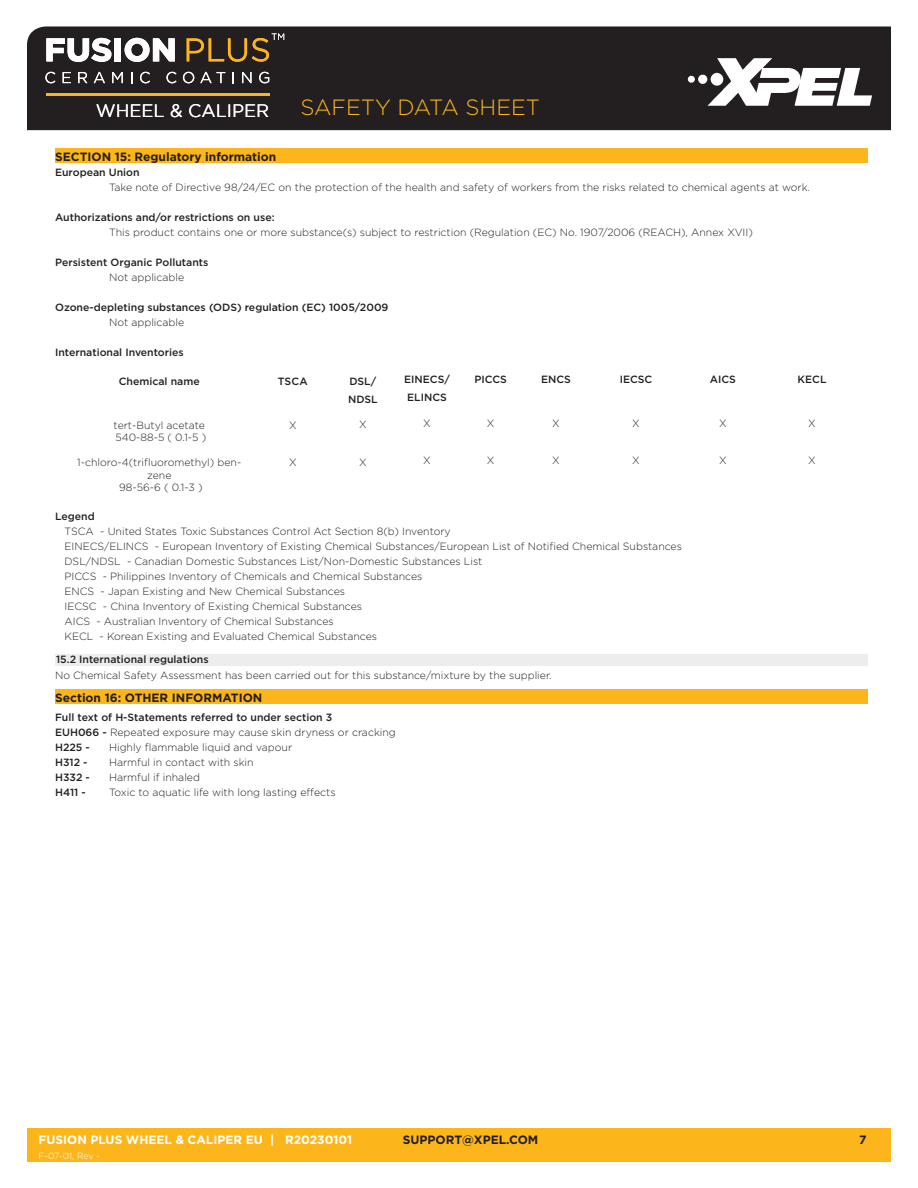
<style>
.page{position:relative;width:918px;height:1188px;background:#fff}
.page>*{position:absolute;margin:0;border:0;box-sizing:border-box;transform-origin:0 0}
.t1{font:300 22.05px "Gotham";color:#fcb61c}
.t2{font:18px "Gotham";color:#fff}
.t3{font:700 12px "Gotham";color:#231f20}
.t4{font:700 12px "Gotham";color:#fff}
.Table_Spec_Rows{font:300 10.5px/12.6px "Gotham";color:#231f20;text-align:center}
.Table_Spec_Rows-2{font:500 10.5px/18.6px "Gotham";color:#231f20}
.t5{font:300 9px "Gotham Pro";letter-spacing:-.02em;color:#fff}
.s1{font-weight:500}
</style>
<div class="page">
<div style="left:27px;top:1128px;width:864px;height:34px;background:#fcb61c"></div>
<div style="left:27px;top:26px;width:864px;height:105px;background:#231f20"></div>
<img style="left:683px;top:54px;width:194px;height:58px">
<div style="left:48px;top:101px;width:220px;height:16px;background:#231f20"></div>
<svg style="left:45px;top:72px;width:10px;height:11px"></svg>
<svg style="left:63px;top:72px;width:8px;height:11px"></svg>
<svg style="left:78px;top:72px;width:9px;height:11px"></svg>
<svg style="left:94px;top:72px;width:11px;height:11px"></svg>
<svg style="left:112px;top:72px;width:11px;height:11px"></svg>
<svg style="left:140px;top:72px;width:10px;height:11px"></svg>
<svg style="left:166px;top:72px;width:11px;height:11px"></svg>
<svg style="left:183px;top:72px;width:11px;height:11px"></svg>
<svg style="left:200px;top:72px;width:25px;height:11px"></svg>
<svg style="left:242px;top:72px;width:10px;height:11px"></svg>
<svg style="left:259px;top:72px;width:10px;height:11px"></svg>
<svg style="left:46px;top:38px;width:65px;height:24px"></svg>
<div style="left:115px;top:38px;width:6px;height:23px;background:#fff"></div>
<svg style="left:125px;top:38px;width:50px;height:24px"></svg>
<svg style="left:187px;top:33px;width:97px;height:29px;background:#513f21"></svg>
<hr style="left:46px;top:93px;width:223px;height:3px;background:#fcb61c">
<div style="left:55px;top:654px;width:812px;height:12px;background:#ededed"></div>
<div style="left:55px;top:690px;width:812px;height:14px;background:#fcb61c"></div>
<div style="left:55px;top:148px;width:812px;height:15px;background:#fcb61c"></div>
<h2 class="t2" style="left:96px;top:101px;width:175px">WHEEL &amp; CALIPER</h2>
<h1 class="t1" style="left:300px;top:96px;width:241px">SAFETY DATA SHEET</h1>
<p class="t3" style="left:55px;top:149px;width:223px">SECTION 15: Regulatory information</p>
<p class="Table_Spec_Rows-2" style="left:55px;top:163px;width:86px">European Union</p>
<p class="Table_Spec_Rows" style="left:109px;top:181px;width:702px">Take note of Directive 98/24/EC on the protection of the health and safety of workers from the risks related to chemical agents at work.</p>
<p class="Table_Spec_Rows-2" style="left:55px;top:208px;width:221px">Authorizations and/or restrictions on use:</p>
<p class="Table_Spec_Rows" style="left:109px;top:226px;width:645px">This product contains one or more substance(s) subject to restriction (Regulation (EC) No. 1907/2006 (REACH), Annex XVII)</p>
<p class="Table_Spec_Rows-2" style="left:55px;top:253px;width:155px">Persistent Organic Pollutants</p>
<p class="Table_Spec_Rows" style="left:109px;top:271px;width:77px">Not applicable</p>
<p class="Table_Spec_Rows-2" style="left:55px;top:298px;width:335px">Ozone-depleting substances (ODS) regulation (EC) 1005/2009</p>
<p class="Table_Spec_Rows" style="left:109px;top:316px;width:77px">Not applicable</p>
<p class="Table_Spec_Rows-2" style="left:55px;top:343px;width:130px">International Inventories</p>
<p class="Table_Spec_Rows-2" style="left:119px;top:372px;width:82px">Chemical name</p>
<p class="Table_Spec_Rows-2" style="left:278px;top:372px;width:32px">TSCA</p>
<p class="Table_Spec_Rows-2" style="left:348px;top:372px;width:31px">DSL/<br>NDSL</p>
<p class="Table_Spec_Rows-2" style="left:404px;top:370px;width:47px">EINECS/<br>ELINCS</p>
<p class="Table_Spec_Rows-2" style="left:474px;top:370px;width:34px">PICCS</p>
<p class="Table_Spec_Rows-2" style="left:541px;top:370px;width:31px">ENCS</p>
<p class="Table_Spec_Rows-2" style="left:620px;top:370px;width:34px">IECSC</p>
<p class="Table_Spec_Rows-2" style="left:710px;top:370px;width:28px">AICS</p>
<p class="Table_Spec_Rows-2" style="left:798px;top:370px;width:30px">KECL</p>
<p class="Table_Spec_Rows" style="left:114px;top:418px;width:93px">tert-Butyl acetate</p>
<p class="Table_Spec_Rows" style="left:116px;top:431px;width:92px">540-88-5 ( 0.1-5 )</p>
<p class="Table_Spec_Rows" style="left:289px;top:418px;width:9px">X</p>
<p class="Table_Spec_Rows" style="left:359px;top:418px;width:9px">X</p>
<p class="Table_Spec_Rows" style="left:423px;top:416px;width:9px">X</p>
<p class="Table_Spec_Rows" style="left:487px;top:416px;width:9px">X</p>
<p class="Table_Spec_Rows" style="left:552px;top:416px;width:9px">X</p>
<p class="Table_Spec_Rows" style="left:632px;top:416px;width:9px">X</p>
<p class="Table_Spec_Rows" style="left:719px;top:416px;width:9px">X</p>
<p class="Table_Spec_Rows" style="left:808px;top:416px;width:9px">X</p>
<p class="Table_Spec_Rows" style="left:77px;top:456px;width:166px">1-chloro-4(trifluoromethyl) ben&shy;zene</p>
<p class="Table_Spec_Rows" style="left:119px;top:481px;width:85px">98-56-6 ( 0.1-3 )</p>
<p class="Table_Spec_Rows" style="left:289px;top:456px;width:9px">X</p>
<p class="Table_Spec_Rows" style="left:359px;top:456px;width:9px">X</p>
<p class="Table_Spec_Rows" style="left:423px;top:454px;width:9px">X</p>
<p class="Table_Spec_Rows" style="left:487px;top:454px;width:9px">X</p>
<p class="Table_Spec_Rows" style="left:552px;top:454px;width:9px">X</p>
<p class="Table_Spec_Rows" style="left:632px;top:454px;width:9px">X</p>
<p class="Table_Spec_Rows" style="left:719px;top:454px;width:9px">X</p>
<p class="Table_Spec_Rows" style="left:808px;top:454px;width:9px">X</p>
<p class="Table_Spec_Rows-2" style="left:55px;top:507px;width:41px">Legend</p>
<p class="Table_Spec_Rows" style="left:65px;top:525px;width:388px">TSCA - United States Toxic Substances Control Act Section 8(b) Inventory</p>
<p class="Table_Spec_Rows" style="left:65px;top:540px;width:619px">EINECS/ELINCS - European Inventory of Existing Chemical Substances/European List of Notified Chemical Substances</p>
<p class="Table_Spec_Rows" style="left:65px;top:555px;width:419px">DSL/NDSL - Canadian Domestic Substances List/Non-Domestic Substances List</p>
<p class="Table_Spec_Rows" style="left:65px;top:570px;width:359px">PICCS - Philippines Inventory of Chemicals and Chemical Substances</p>
<p class="Table_Spec_Rows" style="left:65px;top:585px;width:282px">ENCS - Japan Existing and New Chemical Substances</p>
<p class="Table_Spec_Rows" style="left:65px;top:600px;width:299px">IECSC - China Inventory of Existing Chemical Substances</p>
<p class="Table_Spec_Rows" style="left:65px;top:615px;width:271px">AICS - Australian Inventory of Chemical Substances</p>
<p class="Table_Spec_Rows" style="left:65px;top:630px;width:314px">KECL - Korean Existing and Evaluated Chemical Substances</p>
<p class="Table_Spec_Rows-2" style="left:56px;top:650px;width:154px">15.2 International regulations</p>
<p class="Table_Spec_Rows" style="left:55px;top:669px;width:498px">No Chemical Safety Assessment has been carried out for this substance/mixture by the supplier.</p>
<p class="Table_Spec_Rows-2" style="left:55px;top:708px;width:279px">Full text of H-Statements referred to under section 3</p>
<p class="Table_Spec_Rows" style="left:55px;top:726px;width:342px"><span class="s1">EUH066 -</span> Repeated exposure may cause skin dryness or cracking</p>
<p class="Table_Spec_Rows-2" style="left:55px;top:738px;width:36px">H225 -</p>
<p class="Table_Spec_Rows" style="left:109px;top:741px;width:185px">Highly flammable liquid and vapour</p>
<p class="Table_Spec_Rows-2" style="left:55px;top:753px;width:34px">H312 -</p>
<p class="Table_Spec_Rows" style="left:109px;top:756px;width:146px">Harmful in contact with skin</p>
<p class="Table_Spec_Rows-2" style="left:55px;top:768px;width:36px">H332 -</p>
<p class="Table_Spec_Rows" style="left:109px;top:771px;width:92px">Harmful if inhaled</p>
<p class="Table_Spec_Rows-2" style="left:55px;top:783px;width:32px">H411 -</p>
<p class="Table_Spec_Rows" style="left:109px;top:786px;width:228px">Toxic to aquatic life with long lasting effects</p>
<p class="t3" style="left:55px;top:691px;width:209px">Section 16: OTHER INFORMATION</p>
<p class="t4" style="left:38px;top:1133px;width:315px">FUSION PLUS WHEEL &amp; CALIPER EU | R20230101</p>
<p class="t3" style="left:403px;top:1133px;width:137px">SUPPORT@XPEL.COM</p>
<p class="t3" style="left:859px;top:1133px;width:9px">7</p>
<p class="t5" style="left:38px;top:1151px;width:63px">F-07-01, Rev -</p>
</div>
